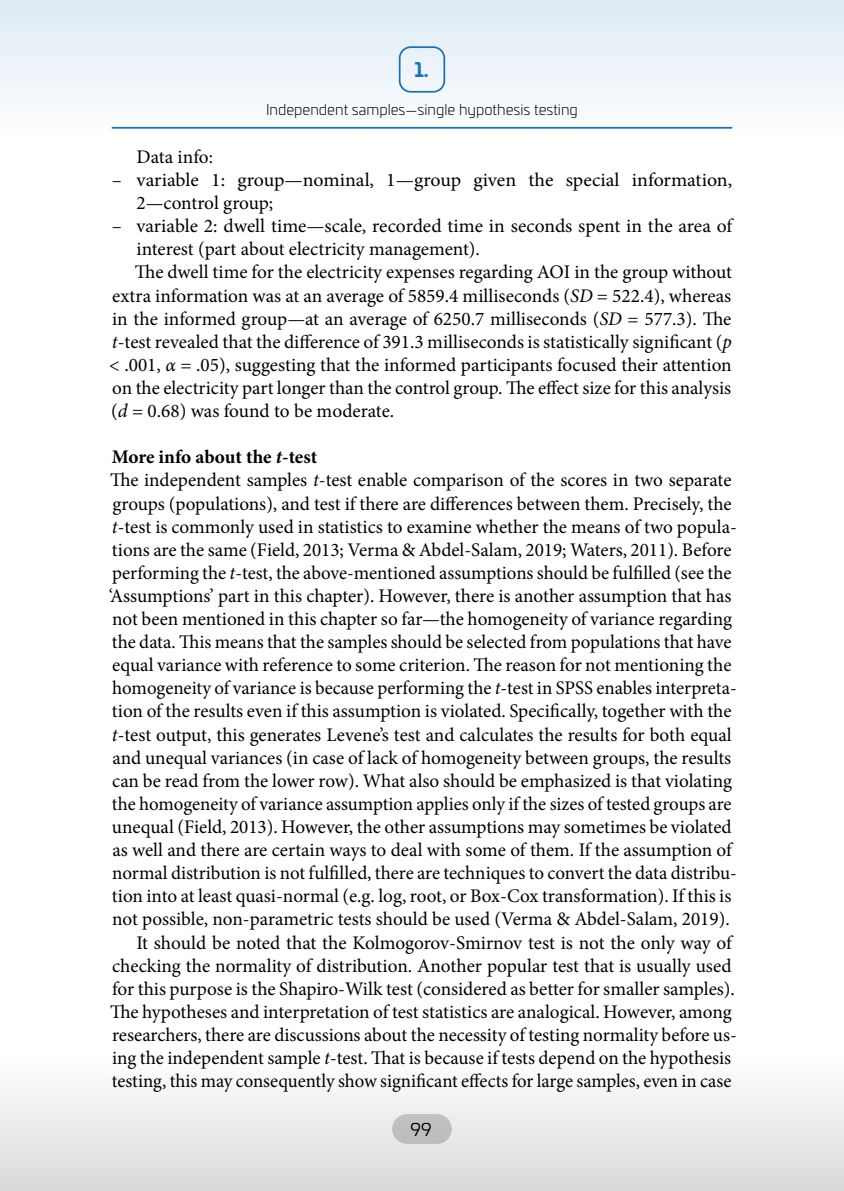
<style>
.page{position:relative;width:844px;height:1191px;background:#fff}
.page>*{position:absolute;margin:0;border:0;box-sizing:border-box;transform-origin:0 0}
.t1{font:19.25px/23.1px "Minion Pro";color:#000}
.t2{font:700 19.25px "Minion Pro";letter-spacing:-.005em;color:#000}
.t3{font:700 19.25px "Univia Pro";color:#1a72b9}
.t4{font:17.5px "Univia Pro";color:#000}
.t5{font:300 14.88px "Univia Pro";color:#000}
.s1{font-style:italic}
</style>
<div class="page">
<div style="left:0;top:1052px;width:843px;height:139px;background:linear-gradient(to bottom,#fff,#d9d9d9)"></div>
<div style="left:0;top:0;width:843px;height:139px;background:linear-gradient(to bottom,#dfebf5,#f7fafc)"></div>
<p class="t3" style="left:414px;top:55px;width:16px">1.</p>
<p class="t5" style="left:266px;top:99px;width:313px">Independent samples—single hypothesis testing</p>
<p class="t1" style="left:136px;top:145px;width:78px">Data info:</p>
<p class="t1" style="left:136px;top:168px;width:597px;text-indent:-25px">– variable 1: group—nominal, 1—group given the special information,<br>2—control group;</p>
<p class="t1" style="left:112px;top:215px;width:622px">– variable 2: dwell time—scale, recorded time in seconds spent in the area of</p>
<p class="t1" style="left:136px;top:238px;width:345px">interest (part about electricity management).</p>
<p class="t1" style="left:135px;top:261px;width:598px">The dwell time for the electricity expenses regarding AOI in the group without</p>
<p class="t1" style="left:112px;top:284px;width:620px">extra information was at an average of 5859.4 milliseconds (<span class="s1">SD</span> = 522.4), whereas</p>
<p class="t1" style="left:112px;top:307px;width:620px">in the informed group—at an average of 6250.7 milliseconds (<span class="s1">SD</span> = 577.3). The</p>
<p class="t1" style="left:112px;top:330px;width:621px"><span class="s1">t</span>-test revealed that the difference of 391.3 milliseconds is statistically significant (<span class="s1">p</span></p>
<p class="t1" style="left:109px;top:353px;width:624px">&lt; .001, <span class="s1">α</span> = .05), suggesting that the informed participants focused their attention</p>
<p class="t1" style="left:112px;top:376px;width:620px">on the electricity part longer than the control group. The effect size for this analysis</p>
<p class="t1" style="left:111px;top:399px;width:284px">(<span class="s1">d</span> = 0.68) was found to be moderate.</p>
<p class="t2" style="left:112px;top:443px;width:207px">More info about the <span class="s1">t</span>-test</p>
<p class="t1" style="left:110px;top:469px;width:622px">The independent samples <span class="s1">t</span>-test enable comparison of the scores in two separate</p>
<p class="t1" style="left:112px;top:492px;width:620px">groups (populations), and test if there are differences between them. Precisely, the</p>
<p class="t1" style="left:112px;top:515px;width:626px"><span class="s1">t</span>-test is commonly used in statistics to examine whether the means of two popula-</p>
<p class="t1" style="left:112px;top:538px;width:621px">tions are the same (Field, 2013; Verma &amp; Abdel-Salam, 2019; Waters, 2011). Before</p>
<p class="t1" style="left:112px;top:561px;width:620px">performing the <span class="s1">t</span>-test, the above-mentioned assumptions should be fulfilled (see the</p>
<p class="t1" style="left:109px;top:584px;width:624px">‘Assumptions’ part in this chapter). However, there is another assumption that has</p>
<p class="t1" style="left:112px;top:607px;width:621px">not been mentioned in this chapter so far—the homogeneity of variance regarding</p>
<p class="t1" style="left:112px;top:630px;width:621px">the data. This means that the samples should be selected from populations that have</p>
<p class="t1" style="left:112px;top:653px;width:620px">equal variance with reference to some criterion. The reason for not mentioning the</p>
<p class="t1" style="left:112px;top:677px;width:626px">homogeneity of variance is because performing the <span class="s1">t</span>-test in SPSS enables interpreta-</p>
<p class="t1" style="left:112px;top:700px;width:621px">tion of the results even if this assumption is violated. Specifically, together with the</p>
<p class="t1" style="left:112px;top:723px;width:621px"><span class="s1">t</span>-test output, this generates Levene’s test and calculates the results for both equal</p>
<p class="t1" style="left:112px;top:746px;width:620px">and unequal variances (in case of lack of homogeneity between groups, the results</p>
<p class="t1" style="left:112px;top:769px;width:621px">can be read from the lower row). What also should be emphasized is that violating</p>
<p class="t1" style="left:112px;top:792px;width:621px">the homogeneity of variance assumption applies only if the sizes of tested groups are</p>
<p class="t1" style="left:112px;top:815px;width:621px">unequal (Field, 2013). However, the other assumptions may sometimes be violated</p>
<p class="t1" style="left:112px;top:838px;width:620px">as well and there are certain ways to deal with some of them. If the assumption of</p>
<p class="t1" style="left:112px;top:861px;width:626px">normal distribution is not fulfilled, there are techniques to convert the data distribu-</p>
<p class="t1" style="left:112px;top:884px;width:620px">tion into at least quasi-normal (e.g. log, root, or Box-Cox transformation). If this is</p>
<p class="t1" style="left:112px;top:908px;width:619px">not possible, non-parametric tests should be used (Verma &amp; Abdel-Salam, 2019).</p>
<p class="t1" style="left:136px;top:931px;width:597px">It should be noted that the Kolmogorov-Smirnov test is not the only way of</p>
<p class="t1" style="left:112px;top:954px;width:620px">checking the normality of distribution. Another popular test that is usually used</p>
<p class="t1" style="left:112px;top:977px;width:624px">for this purpose is the Shapiro-Wilk test (considered as better for smaller samples).</p>
<p class="t1" style="left:110px;top:1000px;width:623px">The hypotheses and interpretation of test statistics are analogical. However, among</p>
<p class="t1" style="left:112px;top:1023px;width:626px">researchers, there are discussions about the necessity of testing normality before us-</p>
<p class="t1" style="left:112px;top:1046px;width:620px">ing the independent sample <span class="s1">t</span>-test. That is because if tests depend on the hypothesis</p>
<p class="t1" style="left:112px;top:1069px;width:620px">testing, this may consequently show significant effects for large samples, even in case</p>
<p class="t4" style="left:410px;top:1116px;width:22px">99</p>
</div>
